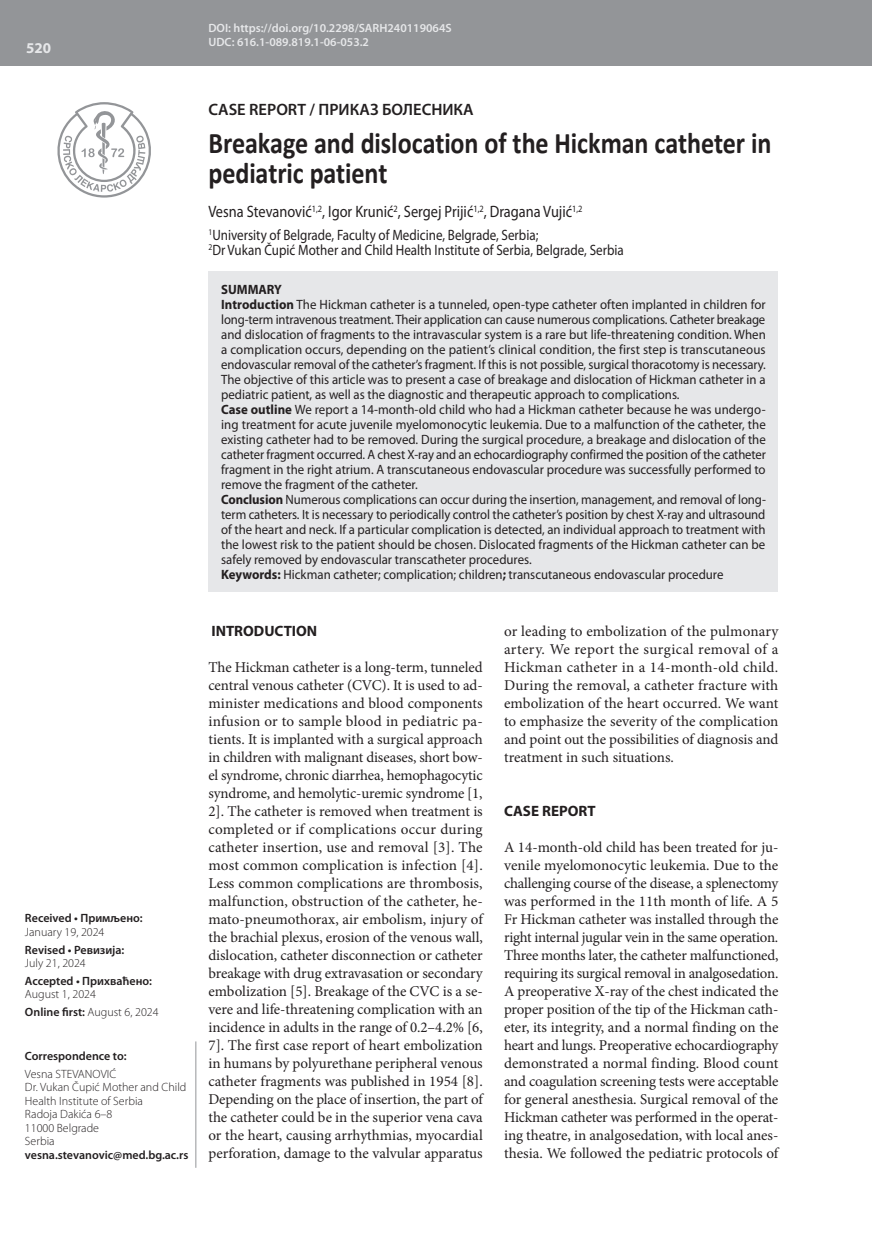
<style>
.page{position:relative;width:872px;height:1234px;background:#fff}
.page>*{position:absolute;margin:0;border:0;box-sizing:border-box;transform-origin:0 0}
.t1{font:700 30px/30px "Calibri";letter-spacing:-.005em;color:#231f20;scale:.87 1}
.t2{font:16.5px "Myriad Pro";color:#231f20;scale:.87 1}
.t3{font:600 16.5px "Myriad Pro";color:#231f20}
.t4{font:15px/18px "Minion Pro";color:#231f20;text-align:justify}
.t5{font:15px/15.8px "Myriad Pro";color:#231f20;scale:.87 1}
.t6{font:700 15px "Myriad Pro";color:#231f20}
.t7{font:700 15px "Myriad Pro";color:#e6e7e9}
.t8{font:13.5px/15px "Myriad Pro";color:#231f20;scale:.95 1}
.t9{font:300 12px/13.5px "Myriad Pro";color:#231f20}
.t10{font:600 12px "Myriad Pro";color:#231f20}
.t11{font:600 12px/14.4px "Myriad Pro";color:#e6e7e9}
.s1{font-weight:600}
.s2{font-weight:700}
</style>
<div class="page">
<div style="left:0;top:0;width:872px;height:66px;background:#939598"></div>
<svg style="left:57px;top:102px;width:94px;height:95px"></svg>
<hr style="left:196px;top:1041px;width:1px;height:126px;background:#939598">
<div style="left:208px;top:271px;width:570px;height:320px;background:#e6e7e9"></div>
<p class="t7" style="left:26px;top:38px;width:26px">520</p>
<p class="t10" style="left:25px;top:910px;width:119px">Received • Примљено:</p>
<p class="t9" style="left:25px;top:924px;width:81px">January 19, 2024</p>
<p class="t10" style="left:25px;top:941px;width:101px">Revised • Ревизија:</p>
<p class="t9" style="left:25px;top:956px;width:62px">July 21, 2024</p>
<p class="t10" style="left:25px;top:972px;width:129px">Accepted • Прихваћено:</p>
<p class="t9" style="left:25px;top:985px;width:135px;line-height:17.7px">August 1, 2024<br><span class="s1">Online first:</span> August 6, 2024</p>
<p class="t10" style="left:25px;top:1047px;width:103px">Correspondence to:</p>
<p class="t9" style="left:25px;top:1066px;width:163px">Vesna STEVANOVIĆ<br>Dr. Vukan Čupić Mother and Child<br>Health Institute of Serbia<br>Radoja Dakića 6–8<br>11000 Belgrade<br>Serbia</p>
<p class="t10" style="left:25px;top:1146px;width:165px">vesna.stevanovic@med.bg.ac.rs</p>
<p class="t11" style="left:208px;top:20px;width:245px">DOI: https://doi.org/10.2298/SARH240119064S<br>UDC: 616.1-089.819.1-06-053.2</p>
<p class="t3" style="left:208px;top:98px;width:267px">CASE REPORT / ПРИКАЗ БОЛЕСНИКА</p>
<h1 class="t1" style="left:208px;top:128px;width:648px">Breakage and dislocation of the Hickman catheter in pediatric patient</h1>
<p class="t2" style="left:208px;top:202px;width:431px">Vesna Stevanović<sup>1,2</sup>, Igor Krunić<sup>2</sup>, Sergej Prijić<sup>1,2</sup>, Dragana Vujić<sup>1,2</sup></p>
<p class="t5" style="left:208px;top:226px;width:479px"><sup>1</sup>University of Belgrade, Faculty of Medicine, Belgrade, Serbia;<br><sup>2</sup>Dr Vukan Čupić Mother and Child Health Institute of Serbia, Belgrade, Serbia</p>
<p class="t8" style="left:221px;top:281px;width:575px"><span class="s2">SUMMARY<br>Introduction</span> The Hickman catheter is a tunneled, open-type catheter often implanted in children for long-term intravenous treatment. Their application can cause numerous complications. Catheter breakage and dislocation of fragments to the intravascular system is a rare but life-threatening condition. When a complication occurs, depending on the patient’s clinical condition, the first step is transcutaneous endovascular removal of the catheter’s fragment. If this is not possible, surgical thoracotomy is necessary.<br>The objective of this article was to present a case of breakage and dislocation of Hickman catheter in a pediatric patient, as well as the diagnostic and therapeutic approach to complications.<br><span class="s2">Case outline</span> We report a 14-month-old child who had a Hickman catheter because he was undergo&shy;ing treatment for acute juvenile myelomonocytic leukemia. Due to a malfunction of the catheter, the existing catheter had to be removed. During the surgical procedure, a breakage and dislocation of the catheter fragment occurred. A chest X-ray and an echocardiography confirmed the position of the catheter fragment in the right atrium. A transcutaneous endovascular procedure was successfully performed to remove the fragment of the catheter.<br><span class="s2">Conclusion</span> Numerous complications can occur during the insertion, management, and removal of long&shy;term catheters. It is necessary to periodically control the catheter’s position by chest X-ray and ultrasound of the heart and neck. If a particular complication is detected, an individual approach to treatment with the lowest risk to the patient should be chosen. Dislocated fragments of the Hickman catheter can be safely removed by endovascular transcatheter procedures.<br><span class="s2">Keywords:</span> Hickman catheter; complication; children<span class="s2">;</span> transcutaneous endovascular procedure</p>
<p class="t6" style="left:211px;top:621px;width:107px">INTRODUCTION</p>
<p class="t4" style="left:208px;top:658px;width:276px">The Hickman catheter is a long-term, tunneled central venous catheter (CVC). It is used to ad&shy;minister medications and blood components infusion or to sample blood in pediatric pa&shy;tients. It is implanted with a surgical approach in children with malignant diseases, short bow&shy;el syndrome, chronic diarrhea, hemophagocytic syndrome, and hemolytic-uremic syndrome [1, 2]. The catheter is removed when treatment is completed or if complications occur during catheter insertion, use and removal [3]. The most common complication is infection [4].<br>Less common complications are thrombosis, malfunction, obstruction of the catheter, he&shy;mato-pneumothorax, air embolism, injury of the brachial plexus, erosion of the venous wall, dislocation, catheter disconnection or catheter breakage with drug extravasation or secondary embolization [5]. Breakage of the CVC is a se&shy;vere and life-threatening complication with an incidence in adults in the range of 0.2–4.2% [6, 7]. The first case report of heart embolization in humans by polyurethane peripheral venous catheter fragments was published in 1954 [8].<br>Depending on the place of insertion, the part of the catheter could be in the superior vena cava or the heart, causing arrhythmias, myocardial perforation, damage to the valvular apparatus</p>
<p class="t4" style="left:504px;top:622px;width:276px">or leading to embolization of the pulmonary artery. We report the surgical removal of a Hickman catheter in a 14-month-old child.<br>During the removal, a catheter fracture with embolization of the heart occurred. We want to emphasize the severity of the complication and point out the possibilities of diagnosis and treatment in such situations.</p>
<p class="t6" style="left:504px;top:801px;width:93px">CASE REPORT</p>
<p class="t4" style="left:504px;top:838px;width:276px">A 14-month-old child has been treated for ju&shy;venile myelomonocytic leukemia. Due to the challenging course of the disease, a splenectomy was performed in the 11th month of life. A 5<br>Fr Hickman catheter was installed through the right internal jugular vein in the same operation.<br>Three months later, the catheter malfunctioned, requiring its surgical removal in analgosedation.<br>A preoperative X-ray of the chest indicated the proper position of the tip of the Hickman cath&shy;eter, its integrity, and a normal finding on the heart and lungs. Preoperative echocardiography demonstrated a normal finding. Blood count and coagulation screening tests were acceptable for general anesthesia. Surgical removal of the Hickman catheter was performed in the operat&shy;ing theatre, in analgosedation, with local anes&shy;thesia. We followed the pediatric protocols of</p>
</div>
